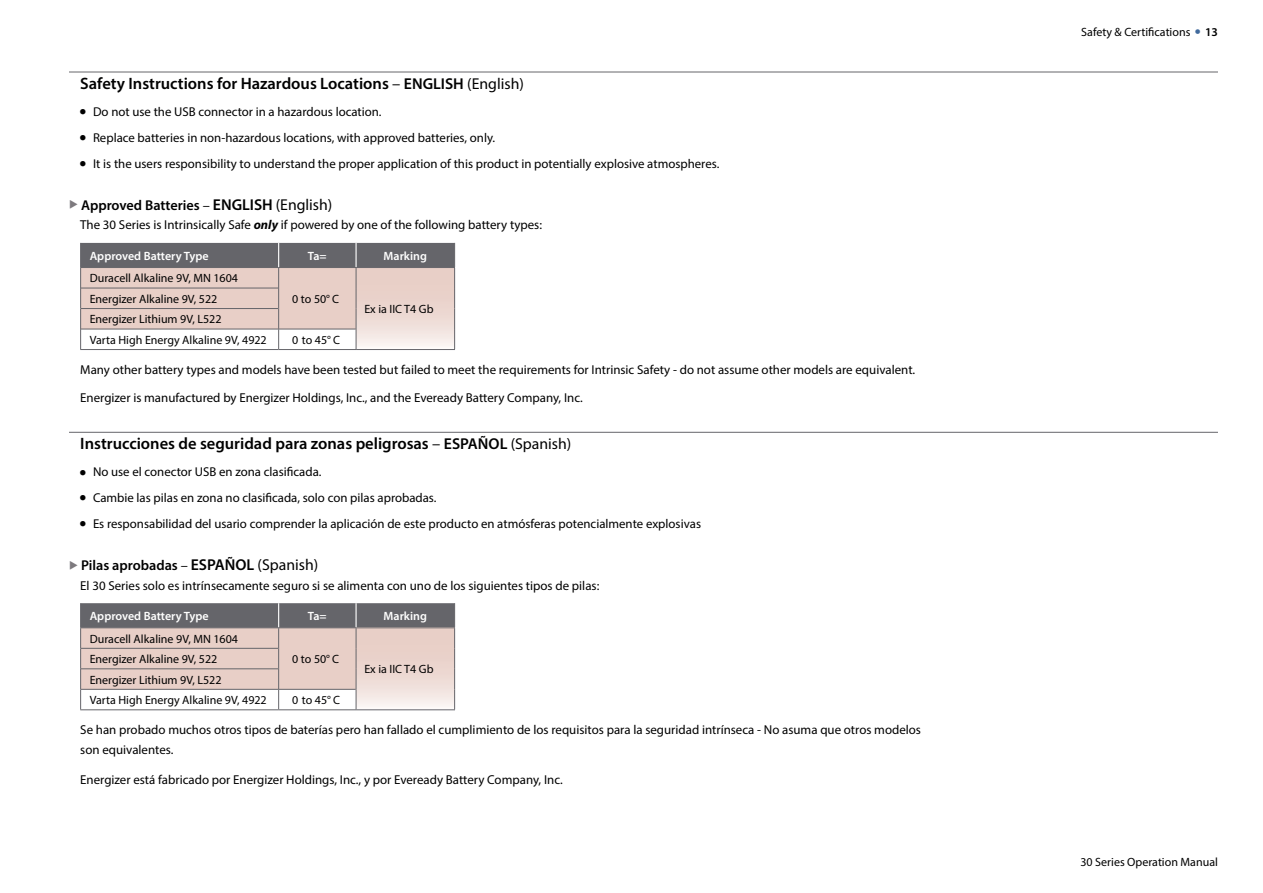
<style>
.page{position:relative;width:1263px;height:893px;background:#fff}
.page>*{position:absolute;margin:0;border:0;box-sizing:border-box;transform-origin:0 0}
.t1{font:600 16.5px "Myriad Pro";color:#000}
.t2{font:600 14.25px "Myriad Pro";color:#000}
.t3{font:12.9px/19.5px "Myriad Pro";color:#000}
.t4{font:12.75px "Myriad Pro";color:#000}
.t5{font:12px/20.5px "Myriad Pro";color:#000}
.t6{font:600 12px "Myriad Pro";color:#fff}
.s1{font-weight:400}
.s2{font-size:15.75px}
.s3{font-weight:400;font-size:15.75px}
.s4{font-weight:700;font-size:20.55px}
.s5{font-weight:700;font-style:italic}
.s6{font-weight:600}
</style>
<div class="page">
<hr style="left:69px;top:72px;width:1149px;height:1px;background:#65656a">
<hr style="left:69px;top:432px;width:1149px;height:1px;background:#65656a">
<hr style="left:279px;top:349px;width:77px;height:1px;background:#65656a">
<hr style="left:80px;top:349px;width:199px;height:1px;background:#65656a">
<svg style="left:80px;top:243px;width:375px;height:106px;background:#c9bcb8"></svg>
<hr style="left:356px;top:349px;width:99px;height:1px;background:#65656a">
<hr style="left:279px;top:329px;width:77px;height:1px;background:#65656a">
<hr style="left:279px;top:709px;width:77px;height:1px;background:#65656a">
<hr style="left:80px;top:709px;width:199px;height:1px;background:#65656a">
<svg style="left:80px;top:603px;width:375px;height:106px;background:#cabcb9"></svg>
<hr style="left:356px;top:709px;width:99px;height:1px;background:#65656a">
<hr style="left:279px;top:689px;width:77px;height:1px;background:#65656a">
<p class="t1" style="left:80px;top:73px;width:445px">Safety Instructions for Hazardous Locations <span class="s1">–</span> <span class="s2">ENGLISH</span> <span class="s3">(English)</span></p>
<p class="t4" style="left:80px;top:104px;width:304px"><span class="s4">•</span> Do not use the USB connector in a hazardous location.</p>
<p class="t4" style="left:80px;top:130px;width:417px"><span class="s4">•</span> Replace batteries in non-hazardous locations, with approved batteries, only.</p>
<p class="t4" style="left:80px;top:155px;width:641px"><span class="s4">•</span> It is the users responsibility to understand the proper application of this product in potentially explosive atmospheres.</p>
<p class="t2" style="left:81px;top:196px;width:253px">Approved Batteries <span class="s1">–</span> <span class="s2">ENGLISH</span> <span class="s3">(English)</span></p>
<p class="t3" style="left:80px;top:215px;width:463px">The 30 Series is Intrinsically Safe <span class="s5">only</span> if powered by one of the following battery types:</p>
<p class="t6" style="left:90px;top:248px;width:121px">Approved Battery Type</p>
<p class="t6" style="left:308px;top:248px;width:20px">Ta=</p>
<p class="t6" style="left:384px;top:248px;width:45px">Marking</p>
<p class="t5" style="left:90px;top:268px;width:150px">Duracell Alkaline 9V, MN 1604</p>
<p class="t5" style="left:292px;top:288px;width:48px">0 to 50° C</p>
<p class="t5" style="left:364px;top:299px;width:71px">Ex ia IIC T4 Gb</p>
<p class="t5" style="left:90px;top:288px;width:179px">Energizer Alkaline 9V, 522<br>Energizer Lithium 9V, L522<br>Varta High Energy Alkaline 9V, 4922</p>
<p class="t5" style="left:292px;top:329px;width:49px">0 to 45° C</p>
<p class="t3" style="left:80px;top:360px;width:836px">Many other battery types and models have been tested but failed to meet the requirements for Intrinsic Safety - do not assume other models are equivalent.</p>
<p class="t3" style="left:80px;top:388px;width:504px">Energizer is manufactured by Energizer Holdings, Inc., and the Eveready Battery Company, Inc.</p>
<p class="t1" style="left:80px;top:433px;width:493px">Instrucciones de seguridad para zonas peligrosas <span class="s1">–</span> <span class="s2">ESPAÑOL</span> <span class="s3">(Spanish)</span></p>
<p class="t4" style="left:80px;top:464px;width:243px"><span class="s4">•</span> No use el conector USB en zona clasificada.</p>
<p class="t4" style="left:80px;top:490px;width:359px"><span class="s4">•</span> Cambie las pilas en zona no clasificada, solo con pilas aprobadas.</p>
<p class="t4" style="left:80px;top:516px;width:623px"><span class="s4">•</span> Es responsabilidad del usario comprender la aplicación de este producto en atmósferas potencialmente explosivas</p>
<p class="t2" style="left:81px;top:556px;width:239px">Pilas aprobadas <span class="s1">–</span> <span class="s2">ESPAÑOL</span> <span class="s3">(Spanish)</span></p>
<p class="t3" style="left:80px;top:575px;width:521px">El 30 Series solo es intrínsecamente seguro si se alimenta con uno de los siguientes tipos de pilas:</p>
<p class="t6" style="left:90px;top:608px;width:121px">Approved Battery Type</p>
<p class="t6" style="left:308px;top:608px;width:20px">Ta=</p>
<p class="t6" style="left:384px;top:608px;width:45px">Marking</p>
<p class="t5" style="left:90px;top:628px;width:150px">Duracell Alkaline 9V, MN 1604</p>
<p class="t5" style="left:292px;top:649px;width:48px">0 to 50° C</p>
<p class="t5" style="left:364px;top:659px;width:71px">Ex ia IIC T4 Gb</p>
<p class="t5" style="left:90px;top:649px;width:179px">Energizer Alkaline 9V, 522<br>Energizer Lithium 9V, L522<br>Varta High Energy Alkaline 9V, 4922</p>
<p class="t5" style="left:292px;top:690px;width:49px">0 to 45° C</p>
<p class="t3" style="left:80px;top:720px;width:842px">Se han probado muchos otros tipos de baterías pero han fallado el cumplimiento de los requisitos para la seguridad intrínseca - No asuma que otros modelos son equivalentes.</p>
<p class="t3" style="left:80px;top:769px;width:484px">Energizer está fabricado por Energizer Holdings, Inc., y por Eveready Battery Company, Inc.</p>
<p class="t5" style="left:1081px;top:22px;width:138px">Safety &amp; Certifications <span class="s6">13</span></p>
<p class="t5" style="left:1080px;top:851px;width:139px">30 Series Operation Manual</p>
</div>
